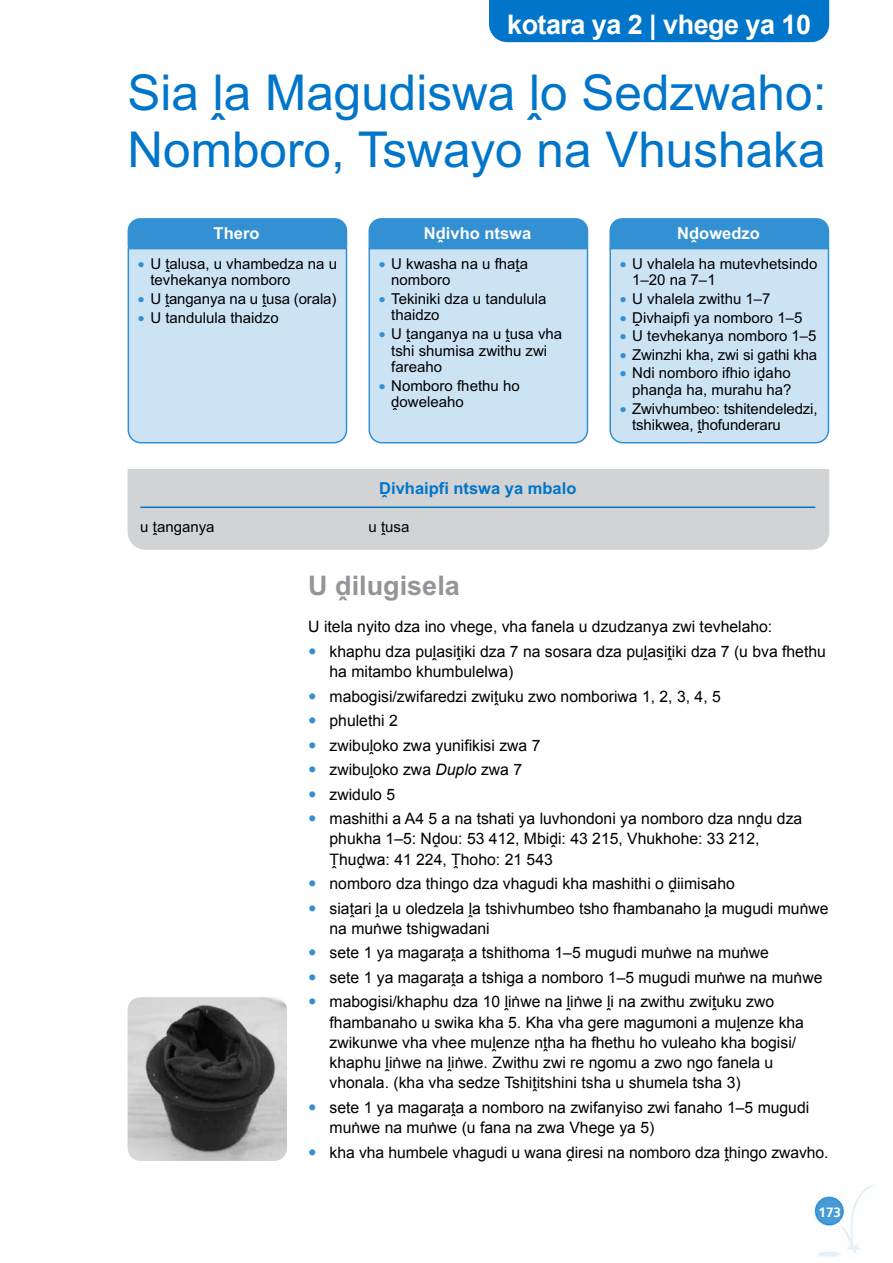
<style>
.page{position:relative;width:893px;height:1263px;background:#fff}
.page>*{position:absolute;margin:0;border:0;box-sizing:border-box;transform-origin:0 0}
.t1{font:49.5px/57px "Arial";color:#0075c9}
.t2{font:700 27px "Arial";letter-spacing:-.02em;color:#fff}
.t3{font:700 27px "Arial";color:#939598}
.t4{font:700 16.5px "Arial";color:#fff}
.t5{font:700 16.5px "Arial";color:#0075c9}
.t6{font:15.75px/20.2px "Arial";color:#000}
.t7{font:15px/16.5px "Arial";color:#000}
.t8{font:700 13.5px "Frutiger LT Std";color:#fff}
.s1{font-size:21px;color:#3390d3}
.s2{font-size:24px;color:#3390d3}
.s3{font-style:italic}
</style>
<div class="page">
<div style="left:489px;top:0;width:340px;height:42px;background:#0075c9"></div>
<img style="left:814px;top:1185px;width:61px;height:72px">
<div style="left:609px;top:218px;width:220px;height:42px;background:#3390d3;border-radius:13px"></div>
<div style="left:609px;top:247px;width:221px;height:197px;background:#cce3f4"></div>
<img style="left:128px;top:997px;width:159px;height:164px">
<div style="left:128px;top:218px;width:219px;height:40px;background:#3390d3;border-radius:13px"></div>
<div style="left:127px;top:247px;width:221px;height:197px;background:#cce3f4"></div>
<div style="left:369px;top:218px;width:219px;height:42px;background:#3390d3;border-radius:13px"></div>
<div style="left:368px;top:247px;width:221px;height:197px;background:#cce3f4"></div>
<div style="left:128px;top:469px;width:701px;height:81px;background:#d1d3d4"></div>
<hr style="left:140px;top:506px;width:675px;height:2px;background:#0075c9">
<h2 class="t2" style="left:507px;top:7px;width:305px">kotara ya 2 | vhege ya 10</h2>
<h1 class="t1" style="left:128px;top:64px;width:700px">Sia ḽa Magudiswa ḽo Sedzwaho:<br>Nomboro, Tswayo na Vhushaka</h1>
<p class="t4" style="left:214px;top:222px;width:47px">Thero</p>
<p class="t7" style="left:150px;top:255px;width:188px;text-indent:-13px"><span class="s1">•</span> U ṱalusa, u vhambedza na u tevhekanya nomboro</p>
<p class="t7" style="left:138px;top:291px;width:200px"><span class="s1">•</span> U ṱanganya na u ṱusa (orala)</p>
<p class="t7" style="left:138px;top:309px;width:143px"><span class="s1">•</span> U tandulula thaidzo</p>
<p class="t4" style="left:424px;top:222px;width:109px">Nḓivho ntswa</p>
<p class="t7" style="left:391px;top:255px;width:138px;text-indent:-13px"><span class="s1">•</span> U kwasha na u fhaṱa nomboro</p>
<p class="t7" style="left:391px;top:291px;width:157px;text-indent:-13px"><span class="s1">•</span> Tekiniki dza u tandulula thaidzo</p>
<p class="t7" style="left:391px;top:326px;width:172px;text-indent:-13px"><span class="s1">•</span> U ṱanganya na u ṱusa vha tshi shumisa zwithu zwi fareaho</p>
<p class="t7" style="left:391px;top:377px;width:130px;text-indent:-13px"><span class="s1">•</span> Nomboro fhethu ho ḓoweleaho</p>
<p class="t5" style="left:379px;top:477px;width:199px">Ḓivhaipfi ntswa ya mbalo</p>
<p class="t7" style="left:140px;top:518px;width:76px">u ṱanganya</p>
<p class="t7" style="left:369px;top:518px;width:42px">u ṱusa</p>
<p class="t4" style="left:677px;top:222px;width:84px">Nḓowedzo</p>
<p class="t7" style="left:632px;top:255px;width:187px;text-indent:-13px"><span class="s1">•</span> U vhalela ha mutevhetsindo<br>1–20 na 7–1</p>
<p class="t7" style="left:619px;top:291px;width:153px"><span class="s1">•</span> U vhalela zwithu 1–7</p>
<p class="t7" style="left:619px;top:309px;width:184px"><span class="s1">•</span> Ḓivhaipfi ya nomboro 1–5</p>
<p class="t7" style="left:619px;top:328px;width:199px"><span class="s1">•</span> U tevhekanya nomboro 1–5</p>
<p class="t7" style="left:619px;top:346px;width:199px"><span class="s1">•</span> Zwinzhi kha, zwi si gathi kha</p>
<p class="t7" style="left:619px;top:365px;width:174px;text-align:right"><span class="s1">•</span> Ndi nomboro ifhio iḓaho phanḓa ha, murahu ha?</p>
<p class="t7" style="left:632px;top:400px;width:187px;text-indent:-13px"><span class="s1">•</span> Zwivhumbeo: tshitendeledzi, tshikwea, ṱhofunderaru</p>
<h2 class="t3" style="left:308px;top:568px;width:153px">U ḓilugisela</h2>
<p class="t6" style="left:308px;top:617px;width:465px">U itela nyito dza ino vhege, vha fanela u dzudzanya zwi tevhelaho:</p>
<p class="t6" style="left:330px;top:641px;width:498px;text-indent:-21px"><span class="s2">•</span> khaphu dza puḽasiṱiki dza 7 na sosara dza puḽasiṱiki dza 7 (u bva fhethu ha mitambo khumbulelwa)</p>
<p class="t6" style="left:308px;top:686px;width:414px"><span class="s2">•</span> mabogisi/zwifaredzi zwiṱuku zwo nomboriwa 1, 2, 3, 4, 5</p>
<p class="t6" style="left:308px;top:710px;width:91px"><span class="s2">•</span> phulethi 2</p>
<p class="t6" style="left:308px;top:735px;width:234px"><span class="s2">•</span> zwibuḽoko zwa yunifikisi zwa 7</p>
<p class="t6" style="left:308px;top:759px;width:215px"><span class="s2">•</span> zwibuḽoko zwa <span class="s3">Duplo</span> zwa 7</p>
<p class="t6" style="left:308px;top:784px;width:88px"><span class="s2">•</span> zwidulo 5</p>
<p class="t6" style="left:330px;top:808px;width:474px;text-indent:-21px"><span class="s2">•</span> mashithi a A4 5 a na tshati ya luvhondoni ya nomboro dza nnḓu dza phukha 1–5: Nḓou: 53 412, Mbiḓi: 43 215, Vhukhohe: 33 212,<br>Ṱhuḓwa: 41 224, Ṱhoho: 21 543</p>
<p class="t6" style="left:308px;top:873px;width:428px"><span class="s2">•</span> nomboro dza thingo dza vhagudi kha mashithi o ḓiimisaho</p>
<p class="t6" style="left:330px;top:898px;width:500px;text-indent:-21px"><span class="s2">•</span> siaṱari ḽa u oledzela ḽa tshivhumbeo tsho fhambanaho ḽa mugudi muṅwe na muṅwe tshigwadani</p>
<p class="t6" style="left:308px;top:943px;width:462px"><span class="s2">•</span> sete 1 ya magaraṱa a tshithoma 1–5 mugudi muṅwe na muṅwe</p>
<p class="t6" style="left:308px;top:967px;width:516px"><span class="s2">•</span> sete 1 ya magaraṱa a tshiga a nomboro 1–5 mugudi muṅwe na muṅwe</p>
<p class="t6" style="left:330px;top:992px;width:476px;text-indent:-21px"><span class="s2">•</span> mabogisi/khaphu dza 10 ḽiṅwe na ḽiṅwe ḽi na zwithu zwiṱuku zwo fhambanaho u swika kha 5. Kha vha gere magumoni a muḽenze kha zwikunwe vha vhee muḽenze nṱha ha fhethu ho vuleaho kha bogisi/ khaphu ḽiṅwe na ḽiṅwe. Zwithu zwi re ngomu a zwo ngo fanela u vhonala. (kha vha sedze Tshiṱitshini tsha u shumela tsha 3)</p>
<p class="t6" style="left:330px;top:1097px;width:481px;text-indent:-21px"><span class="s2">•</span> sete 1 ya magaraṱa a nomboro na zwifanyiso zwi fanaho 1–5 mugudi muṅwe na muṅwe (u fana na zwa Vhege ya 5)</p>
<p class="t6" style="left:308px;top:1142px;width:522px"><span class="s2">•</span> kha vha humbele vhagudi u wana ḓiresi na nomboro dza ṱhingo zwavho.</p>
<p class="t8" style="left:818px;top:1204px;width:24px">173</p>
</div>
